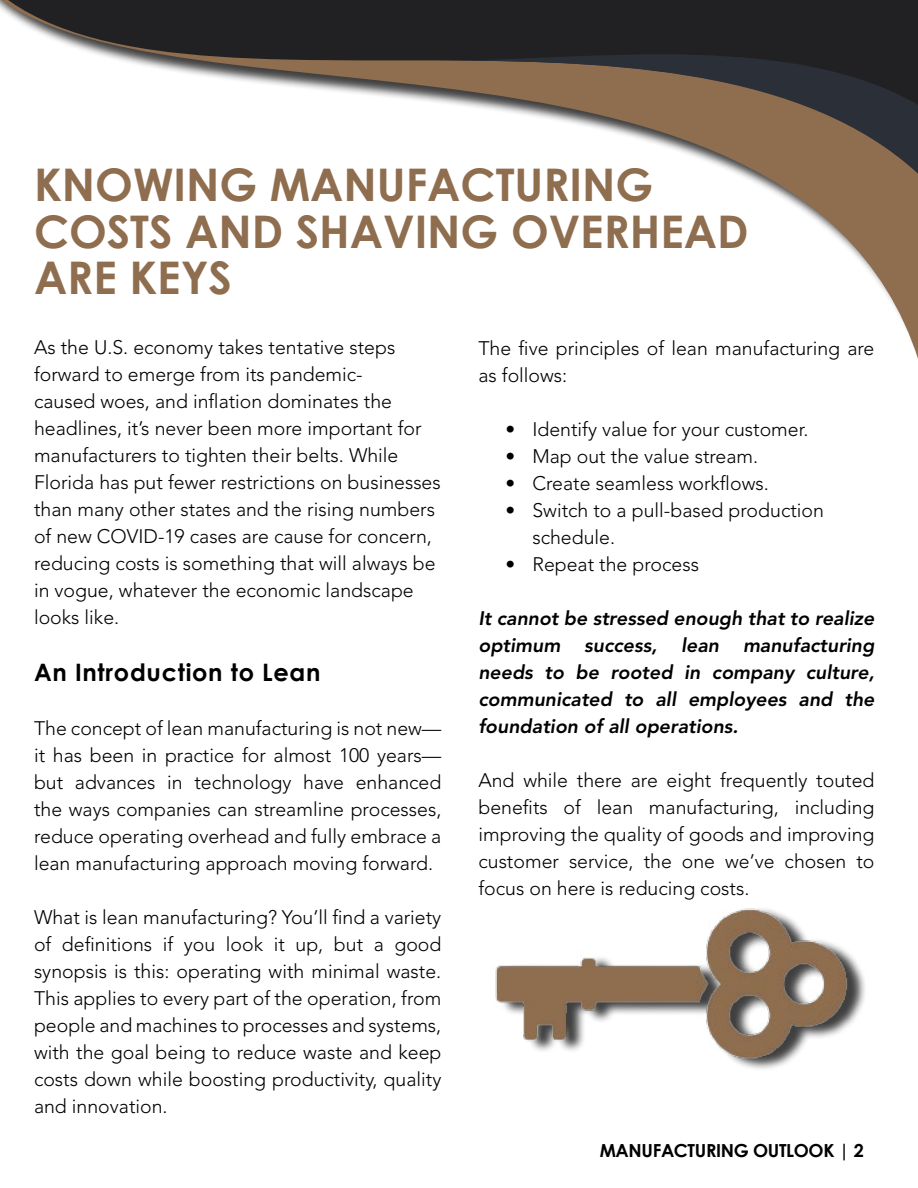
<style>
.page{position:relative;width:918px;height:1188px;background:#fff}
.page>*{position:absolute;margin:0;border:0;box-sizing:border-box;transform-origin:0 0}
.t1{font:700 45px/46.5px "Century Gothic";color:#8f6d4f}
.t2{font:700 24px "Century Gothic";letter-spacing:.03em;color:#000}
.t3{font:300 19.5px/27px "Avenir LT Std";color:#000}
.t4{font:italic 800 19.5px/27px "Avenir LT Std";color:#000;text-align:justify}
.t5{font:700 18px "Century Gothic";letter-spacing:-.02em;color:#000}
</style>
<div class="page">
<svg style="left:759px;top:184px;width:159px;height:175px"></svg>
<svg style="left:0;top:0;width:918px;height:104px;fill:#212124"></svg>
<svg style="left:451px;top:29px;width:467px;height:155px"></svg>
<img style="left:495px;top:908px;width:370px;height:161px">
<h1 class="t1" style="left:34px;top:160px;width:716px">KNOWING MANUFACTURING<br>COSTS AND SHAVING OVERHEAD<br>ARE KEYS</h1>
<p class="t3" style="left:34px;top:334px;width:408px">As the U.S. economy takes tentative steps forward to emerge from its pandemic-<br>caused woes, and inflation dominates the headlines, it’s never been more important for manufacturers to tighten their belts. While Florida has put fewer restrictions on businesses than many other states and the rising numbers of new COVID-19 cases are cause for concern, reducing costs is something that will always be in vogue, whatever the economic landscape looks like.</p>
<p class="t2" style="left:34px;top:654px;width:288px">An Introduction to Lean</p>
<p class="t3" style="left:34px;top:715px;width:409px;text-align:justify">The concept of lean manufacturing is not new— it has been in practice for almost 100 years— but advances in technology have enhanced the ways companies can streamline processes, reduce operating overhead and fully embrace a lean manufacturing approach moving forward.</p>
<p class="t3" style="left:34px;top:904px;width:409px;text-align:justify">What is lean manufacturing? You’ll find a variety of definitions if you look it up, but a good synopsis is this: operating with minimal waste.<br>This applies to every part of the operation, from people and machines to processes and systems, with the goal being to reduce waste and keep costs down while boosting productivity, quality and innovation.</p>
<p class="t3" style="left:478px;top:335px;width:398px">The five principles of lean manufacturing are as follows:</p>
<p class="t3" style="left:505px;top:416px;width:305px">• Identify value for your customer.</p>
<p class="t3" style="left:505px;top:443px;width:254px">• Map out the value stream.</p>
<p class="t3" style="left:505px;top:470px;width:265px">• Create seamless workflows.</p>
<p class="t3" style="left:532px;top:497px;width:293px;text-indent:-27px">• Switch to a pull-based production schedule.</p>
<p class="t3" style="left:505px;top:551px;width:195px">• Repeat the process</p>
<p class="t4" style="left:478px;top:605px;width:398px">It cannot be stressed enough that to realize optimum success, lean manufacturing needs to be rooted in company culture, communicated to all employees and the foundation of all operations.</p>
<p class="t3" style="left:478px;top:767px;width:398px;text-align:justify">And while there are eight frequently touted benefits of lean manufacturing, including improving the quality of goods and improving customer service, the one we’ve chosen to focus on here is reducing costs.</p>
<p class="t5" style="left:600px;top:1137px;width:266px">MANUFACTURING OUTLOOK | 2</p>
</div>
